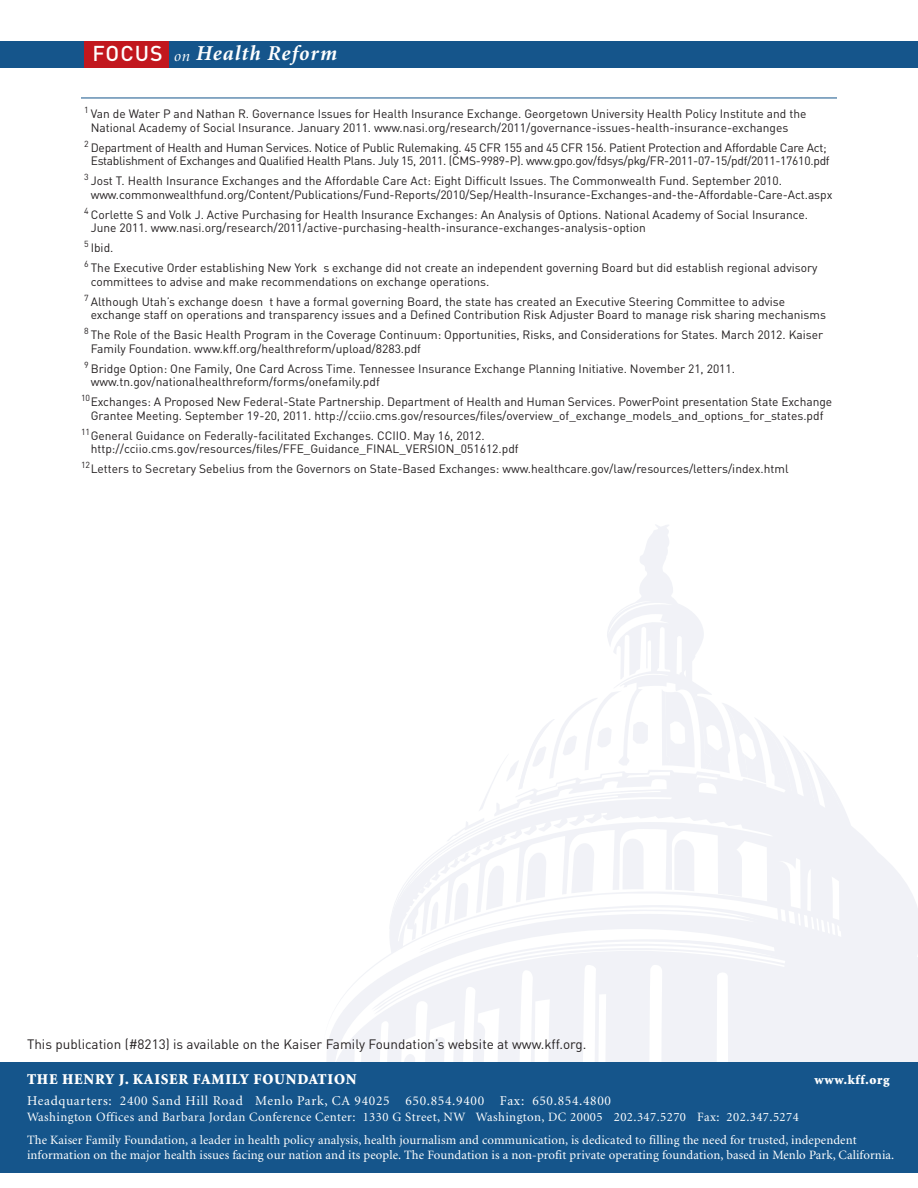
<style>
.page{position:relative;width:918px;height:1188px;background:#fff}
.page>*{position:absolute;margin:0;border:0;box-sizing:border-box;transform-origin:0 0}
.t1{font:500 36px "DIN";letter-spacing:.05em;color:#fff}
.t2{font:italic 700 21.3px "Minion";letter-spacing:.05em;color:#fff}
.t3{font:900 15px "Minion";letter-spacing:.05em;color:#fff}
.t4{font:13.5px "DIN";color:#231f20}
.t5{font:13.5px "Minion";letter-spacing:.05em;color:#fff}
.t6{font:900 13.2px "Minion";letter-spacing:.05em;color:#fff}
.t7{font:12.75px/22.5px "Minion";letter-spacing:.01em;color:#fff}
.t8{font:12px/20px "DIN";color:#231f20}
.t9{font:12px/13.5px "DIN";letter-spacing:-.02em;color:#231f20;text-align:center}
.s1{font-family:"DIN";font-weight:500;font-style:normal}
.s2{font-family:"Minion Display";font-weight:400;font-size:15.9px}
</style>
<div class="page">
<svg style="left:876px;top:851px;width:34px;height:40px"></svg>
<svg style="left:327px;top:891px;width:591px;height:171px;fill:#f1f2f7"></svg>
<svg style="left:363px;top:525px;width:513px;height:496px"></svg>
<div style="left:0;top:41px;width:918px;height:27px;background:#15558b"></div>
<div style="left:84px;top:41px;width:85px;height:27px;background:#c2171e"></div>
<div style="left:0;top:1062px;width:918px;height:110px;background:#15558b"></div>
<hr style="left:81px;top:98px;width:756px;height:1px;background:#15558b">
<h2 class="t2" style="left:92px;top:43px;width:246px"><span class="s1">FOCUS</span> <span class="s2">on</span> Health Reform</h2>
<h1 class="t1" style="left:155px;top:42px;width:120px">FOCUS</h1>
<p class="t8" style="left:91px;top:107px;width:717px;line-height:13.5px;text-indent:-6px"><sup>1</sup> Van de Water P and Nathan R. Governance Issues for Health Insurance Exchange. Georgetown University Health Policy Institute and the<br>National Academy of Social Insurance. January 2011. www.nasi.org/research/2011/governance-issues-health-insurance-exchanges</p>
<p class="t9" style="left:84px;top:141px;width:747px"><sup>2</sup> Department of Health and Human Services. Notice of Public Rulemaking. 45 CFR 155 and 45 CFR 156. Patient Protection and Affordable Care Act;<br>Establishment of Exchanges and Qualified Health Plans. July 15, 2011. (CMS-9989-P). www.gpo.gov/fdsys/pkg/FR-2011-07-15/pdf/2011-17610.pdf</p>
<p class="t8" style="left:91px;top:174px;width:743px;line-height:13.5px;text-indent:-6px"><sup>3</sup> Jost T. Health Insurance Exchanges and the Affordable Care Act: Eight Difficult Issues. The Commonwealth Fund. September 2010. www.commonwealthfund.org/Content/Publications/Fund-Reports/2010/Sep/Health-Insurance-Exchanges-and-the-Affordable-Care-Act.aspx</p>
<p class="t8" style="left:91px;top:208px;width:719px;line-height:13.5px;text-indent:-6px"><sup>4</sup> Corlette S and Volk J. Active Purchasing for Health Insurance Exchanges: An Analysis of Options. National Academy of Social Insurance.<br>June 2011. www.nasi.org/research/2011/active-purchasing-health-insurance-exchanges-analysis-option</p>
<p class="t8" style="left:84px;top:238px;width:735px"><sup>5</sup> Ibid.<br><sup>6</sup> The Executive Order establishing New York s exchange did not create an independent governing Board but did establish regional advisory</p>
<p class="t8" style="left:84px;top:271px;width:703px;text-indent:6px">committees to advise and make recommendations on exchange operations.<br><sup>7</sup> Although Utah’s exchange doesn t have a formal governing Board, the state has created an Executive Steering Committee to advise</p>
<p class="t8" style="left:84px;top:305px;width:743px;text-align:center">exchange staff on operations and transparency issues and a Defined Contribution Risk Adjuster Board to manage risk sharing mechanisms<br><sup>8</sup> The Role of the Basic Health Program in the Coverage Continuum: Opportunities, Risks, and Considerations for States. March 2012. Kaiser</p>
<p class="t8" style="left:84px;top:338px;width:652px;text-indent:6px">Family Foundation. www.kff.org/healthreform/upload/8283.pdf<br><sup>9</sup> Bridge Option: One Family, One Card Across Time. Tennessee Insurance Exchange Planning Initiative. November 21, 2011.</p>
<p class="t8" style="left:81px;top:372px;width:753px;text-indent:10px">www.tn.gov/nationalhealthreform/forms/onefamily.pdf<br><sup>10</sup>Exchanges: A Proposed New Federal-State Partnership. Department of Health and Human Services. PowerPoint presentation State Exchange</p>
<p class="t8" style="left:81px;top:405px;width:744px;text-indent:10px">Grantee Meeting. September 19-20, 2011. http://cciio.cms.gov/resources/files/overview_of_exchange_models_and_options_for_states.pdf<br><sup>11</sup>General Guidance on Federally-facilitated Exchanges. CCIIO. May 16, 2012.</p>
<p class="t8" style="left:81px;top:439px;width:709px;text-indent:10px">http://cciio.cms.gov/resources/files/FFE_Guidance_FINAL_VERSION_051612.pdf<br><sup>12</sup>Letters to Secretary Sebelius from the Governors on State-Based Exchanges: www.healthcare.gov/law/resources/letters/index.html</p>
<p class="t4" style="left:27px;top:1036px;width:561px">This publication (#8213) is available on the Kaiser Family Foundation’s website at www.kff.org.</p>
<p class="t3" style="left:27px;top:1072px;width:331px">THE HENRY J. KAISER FAMILY FOUNDATION</p>
<p class="t6" style="left:814px;top:1074px;width:77px">www.kff.org</p>
<p class="t5" style="left:27px;top:1094px;width:586px">Headquarters: 2400 Sand Hill Road Menlo Park, CA 94025 650.854.9400 Fax: 650.854.4800</p>
<p class="t7" style="left:27px;top:1106px;width:831px">Washington Offices and Barbara Jordan Conference Center: 1330 G Street, NW Washington, DC 20005 202.347.5270 Fax: 202.347.5274<br>The Kaiser Family Foundation, a leader in health policy analysis, health journalism and communication, is dedicated to filling the need for trusted, independent</p>
<p class="t7" style="left:27px;top:1144px;width:869px">information on the major health issues facing our nation and its people. The Foundation is a non-profit private operating foundation, based in Menlo Park, California.</p>
</div>
